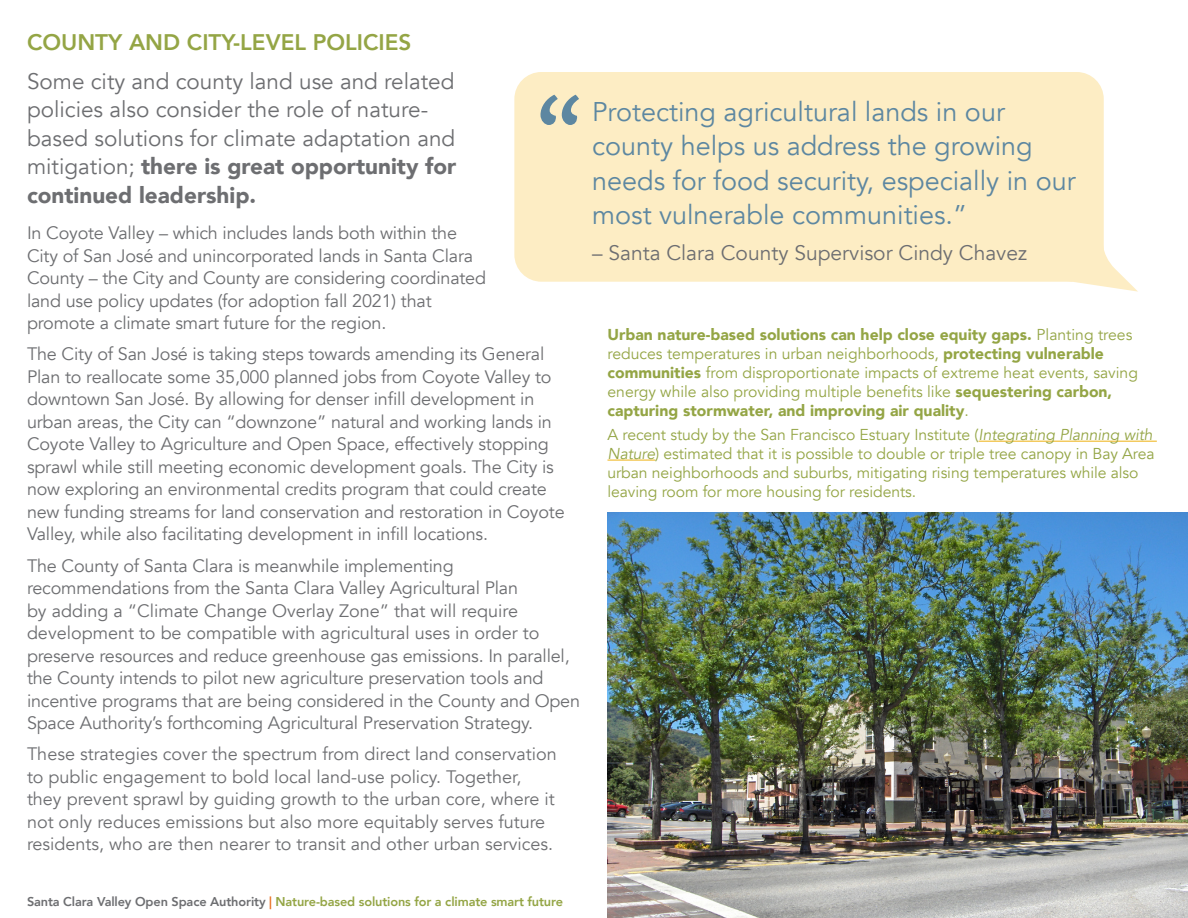
<style>
.page{position:relative;width:1188px;height:918px;background:#fff}
.page>*{position:absolute;margin:0;border:0;box-sizing:border-box;transform-origin:0 0}
.t1{font:133.2px "Chaparral Pro";color:#5d87a1}
.t2{font:27px/34.5px "Avenir";color:#5d87a1}
.t3{font:22.5px/28.5px "Avenir";color:#6d6e71}
.t4{font:800 22.5px "Avenir";color:#94a545}
.t5{font:21px "Avenir";color:#6d6e71}
.t6{font:18px/22.5px "Avenir";letter-spacing:-.01em;color:#6d6e71}
.t7{font:15.75px/18.9px "Avenir";letter-spacing:-.005em;color:#94a545}
.t8{font:800 12.75px "Avenir";letter-spacing:-.01em;color:#94a545}
.s1{font-weight:900}
.s2{font-style:italic}
.s3{color:#6d6e71}
.s4{color:#e86d1f}
</style>
<div class="page">
<img style="left:608px;top:513px;width:580px;height:405px">
<hr style="left:979px;top:441px;width:178px;height:1px;background:#eeb111">
<hr style="left:608px;top:460px;width:47px;height:1px;background:#eeb111">
<div style="left:514px;top:72px;width:590px;height:210px;background:#fdedc4"></div>
<svg style="left:1065px;top:236px;width:73px;height:56px"></svg>
<p class="t4" style="left:27px;top:24px;width:386px">COUNTY AND CITY-LEVEL POLICIES</p>
<p class="t3" style="left:27px;top:67px;width:431px">Some city and county land use and related policies also consider the role of nature&shy;based solutions for climate adaptation and mitigation; <span class="s1">there is great opportunity for continued leadership.</span></p>
<p class="t6" style="left:27px;top:222px;width:461px">In Coyote Valley – which includes lands both within the City of San José and unincorporated lands in Santa Clara County – the City and County are considering coordinated land use policy updates (for adoption fall 2021) that promote a climate smart future for the region.</p>
<p class="t6" style="left:27px;top:343px;width:539px">The City of San José is taking steps towards amending its General Plan to reallocate some 35,000 planned jobs from Coyote Valley to downtown San José. By allowing for denser infill development in urban areas, the City can “downzone” natural and working lands in Coyote Valley to Agriculture and Open Space, effectively stopping sprawl while still meeting economic development goals. The City is now exploring an environmental credits program that could create new funding streams for land conservation and restoration in Coyote Valley, while also facilitating development in infill locations.</p>
<p class="t6" style="left:27px;top:555px;width:555px">The County of Santa Clara is meanwhile implementing recommendations from the Santa Clara Valley Agricultural Plan<br>by adding a “Climate Change Overlay Zone” that will require development to be compatible with agricultural uses in order to preserve resources and reduce greenhouse gas emissions. In parallel, the County intends to pilot new agriculture preservation tools and incentive programs that are being considered in the County and Open Space Authority’s forthcoming Agricultural Preservation Strategy.</p>
<p class="t6" style="left:27px;top:743px;width:531px">These strategies cover the spectrum from direct land conservation to public engagement to bold local land-use policy. Together, they prevent sprawl by guiding growth to the urban core, where it not only reduces emissions but also more equitably serves future residents, who are then nearer to transit and other urban services.</p>
<h1 class="t1" style="left:534px;top:74px;width:49px">“</h1>
<h2 class="t2" style="left:592px;top:95px;width:485px">Protecting agricultural lands in our county helps us address the growing needs for food security, especially in our most vulnerable communities.”</h2>
<p class="t5" style="left:592px;top:240px;width:436px">– Santa Clara County Supervisor Cindy Chavez</p>
<p class="t7" style="left:608px;top:326px;width:532px"><span class="s1">Urban nature-based solutions can help close equity gaps.</span> Planting trees reduces temperatures in urban neighborhoods, <span class="s1">protecting vulnerable communities</span> from disproportionate impacts of extreme heat events, saving energy while also providing multiple benefits like <span class="s1">sequestering carbon, capturing stormwater, and improving air quality</span>.</p>
<p class="t7" style="left:608px;top:425px;width:549px">A recent study by the San Francisco Estuary Institute (<span class="s2">Integrating Planning with Nature</span>) estimated that it is possible to double or triple tree canopy in Bay Area urban neighborhoods and suburbs, mitigating rising temperatures while also leaving room for more housing for residents.</p>
<p class="t8" style="left:27px;top:892px;width:538px"><span class="s3">Santa Clara Valley Open Space Authority</span> <span class="s4">|</span> Nature-based solutions for a climate smart future</p>
</div>
